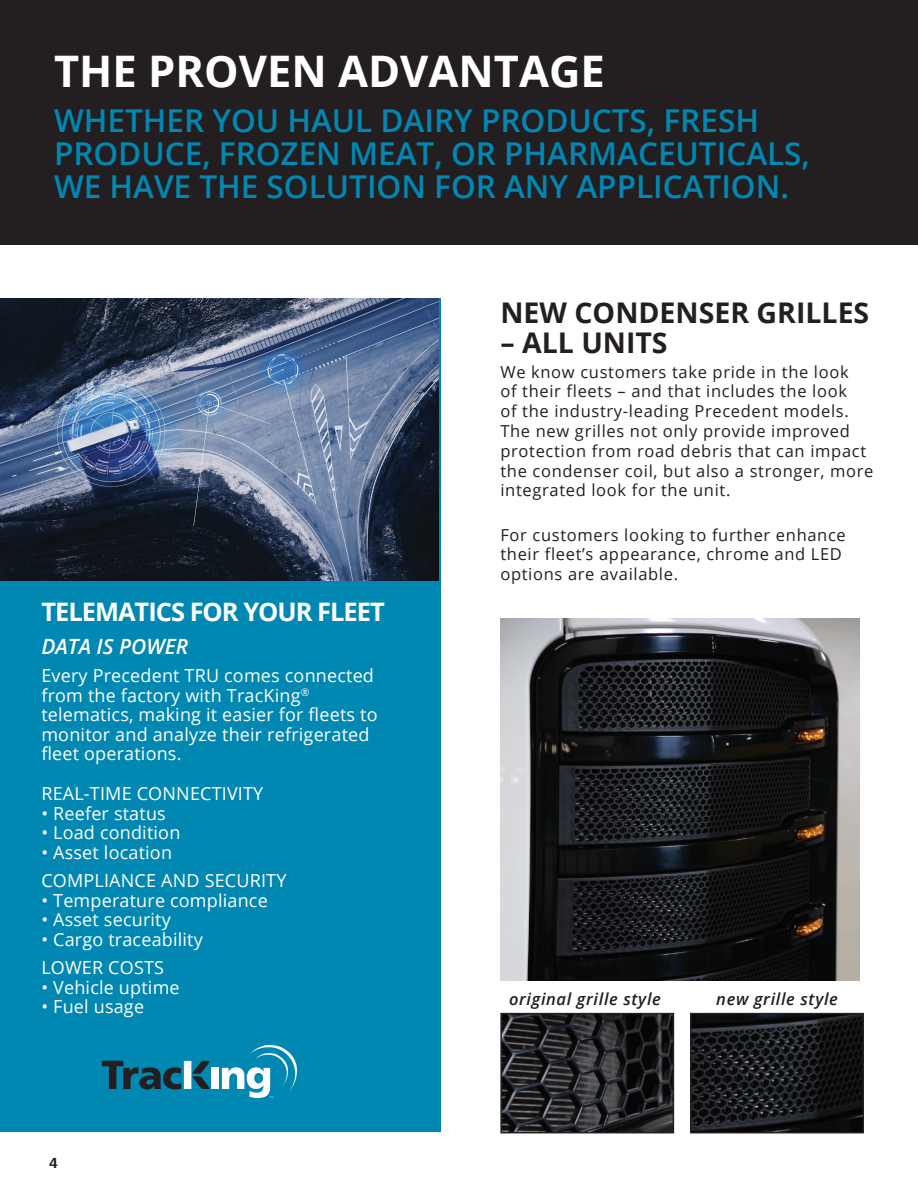
<style>
.page{position:relative;width:918px;height:1188px;background:#fff}
.page>*{position:absolute;margin:0;border:0;box-sizing:border-box;transform-origin:0 0}
.t1{font:700 43.5px "Open Sans";color:#fff}
.t2{font:600 31.5px/33px "Open Sans";color:#0087b2}
.t3{font:700 28.5px "Open Sans";color:#231f20}
.t4{font:700 25.5px "Open Sans";letter-spacing:-.04em;color:#fff}
.t5{font:italic 600 21px "Open Sans";color:#fff}
.t6{font:18px/19.5px "Open Sans";letter-spacing:.01em;color:#fff}
.t7{font:16.5px/19.8px "Open Sans";letter-spacing:.04em;color:#231f20}
.t8{font:italic 600 16.5px "Open Sans";letter-spacing:.04em;color:#231f20}
.t9{font:700 15px "Foundry Form Sans";color:#231f20}
</style>
<div class="page">
<div style="left:0;top:0;width:918px;height:244px;background:#231f20"></div>
<img style="left:500px;top:619px;width:360px;height:361px">
<img style="left:693px;top:1016px;width:168px;height:114px">
<div style="left:690px;top:1013px;width:174px;height:120px;border:2px solid #231f20"></div>
<img style="left:503px;top:1016px;width:168px;height:114px">
<div style="left:500px;top:1013px;width:174px;height:120px;border:2px solid #231f20"></div>
<div style="left:0;top:299px;width:441px;height:833px;background:#0087b2"></div>
<svg style="left:102px;top:1061px;width:79px;height:28px"></svg>
<div style="left:212px;top:1068px;width:7px;height:21px;background:#fff"></div>
<svg style="left:192px;top:1061px;width:18px;height:28px"></svg>
<div style="left:184px;top:1061px;width:7px;height:28px;background:#fff"></div>
<svg style="left:222px;top:1045px;width:75px;height:53px"></svg>
<img style="left:0;top:299px;width:438px;height:281px">
<h1 class="t1" style="left:54px;top:41px;width:553px">THE PROVEN ADVANTAGE</h1>
<h2 class="t2" style="left:54px;top:104px;width:758px">WHETHER YOU HAUL DAIRY PRODUCTS, FRESH<br>PRODUCE, FROZEN MEAT, OR PHARMACEUTICALS,<br>WE HAVE THE SOLUTION FOR ANY APPLICATION.</h2>
<h3 class="t3" style="left:500px;top:293px;width:370px">NEW CONDENSER GRILLES</h3>
<h3 class="t3" style="left:500px;top:323px;width:169px">– ALL UNITS</h3>
<p class="t7" style="left:500px;top:361px;width:375px">We know customers take pride in the look<br>of their fleets – and that includes the look<br>of the industry-leading Precedent models.<br>The new grilles not only provide improved protection from road debris that can impact the condenser coil, but also a stronger, more integrated look for the unit.</p>
<p class="t7" style="left:500px;top:524px;width:347px">For customers looking to further enhance their fleet’s appearance, chrome and LED options are available.</p>
<h3 class="t4" style="left:41px;top:593px;width:345px">TELEMATICS FOR YOUR FLEET</h3>
<p class="t5" style="left:41px;top:632px;width:148px">DATA IS POWER</p>
<p class="t6" style="left:41px;top:665px;width:338px">Every Precedent TRU comes connected from the factory with TracKing<sup>® </sup>telematics, making it easier for fleets to monitor and analyze their refrigerated fleet operations.</p>
<p class="t6" style="left:41px;top:784px;width:223px">REAL-TIME CONNECTIVITY</p>
<p class="t6" style="left:41px;top:803px;width:126px">• Reefer status</p>
<p class="t6" style="left:41px;top:823px;width:140px">• Load condition</p>
<p class="t6" style="left:41px;top:838px;width:247px;line-height:28.5px">• Asset location<br>COMPLIANCE AND SECURITY</p>
<p class="t6" style="left:41px;top:890px;width:228px">• Temperature compliance</p>
<p class="t6" style="left:41px;top:910px;width:131px">• Asset security</p>
<p class="t6" style="left:41px;top:925px;width:163px;line-height:28.5px">• Cargo traceability<br>LOWER COSTS</p>
<p class="t6" style="left:41px;top:977px;width:140px">• Vehicle uptime</p>
<p class="t6" style="left:41px;top:997px;width:104px">• Fuel usage</p>
<p class="t8" style="left:509px;top:987px;width:153px">original grille style</p>
<p class="t8" style="left:716px;top:987px;width:123px">new grille style</p>
<p class="t9" style="left:50px;top:1155px;width:9px">4</p>
</div>
